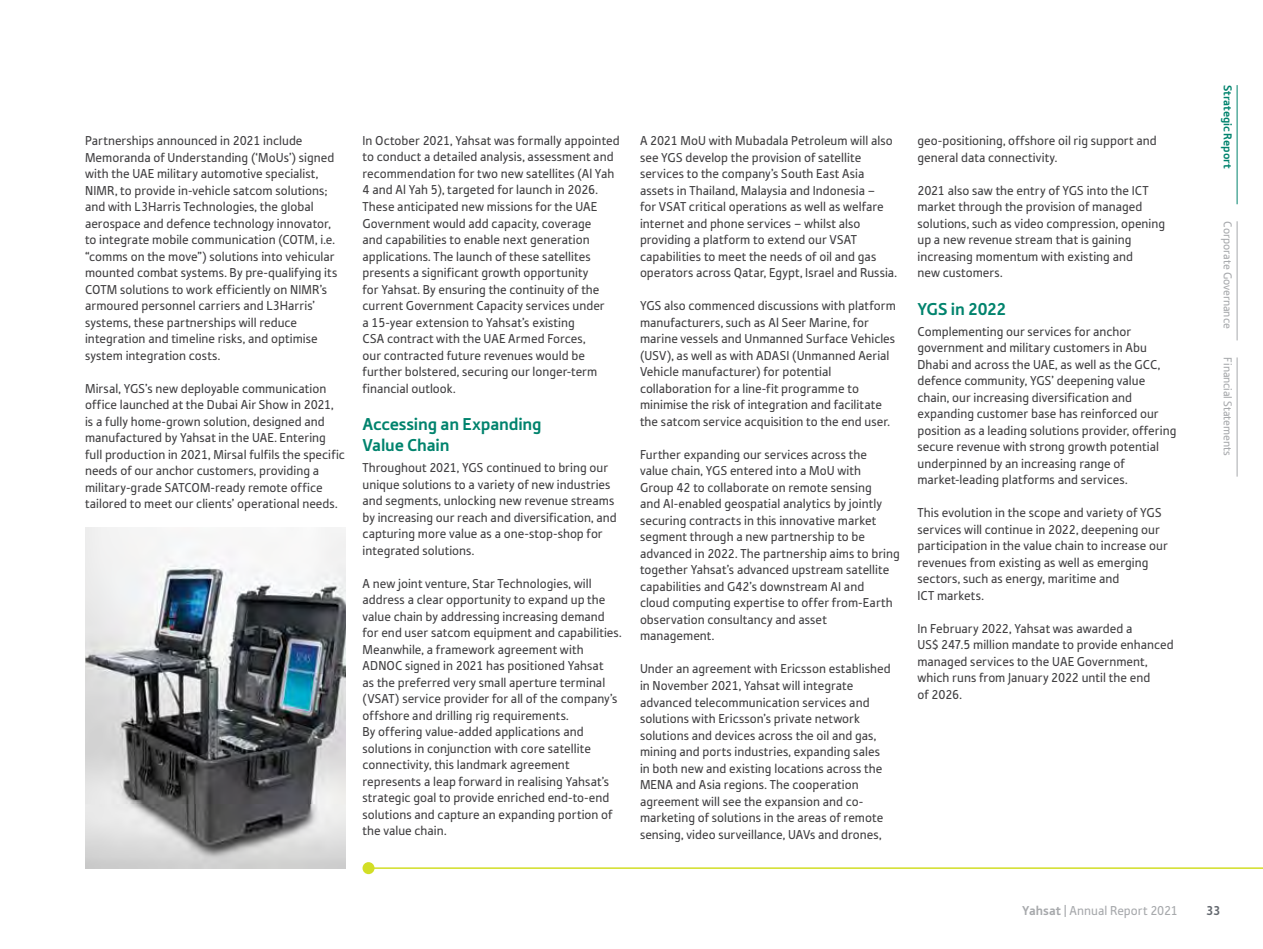
<style>
.page{position:relative;width:1263px;height:949px;background:#fff}
.page>*{position:absolute;margin:0;border:0;box-sizing:border-box;transform-origin:0 0}
.t1{font:700 18px/21px "Tabula ITC Std";letter-spacing:-.01em;color:#00836d}
.t2{font:13.5px/16.5px "Tabula ITC Std";color:#414042}
.t3{font:13.5px "Tabula ITC Std";color:#a7a9ac}
.t4{font:700 13.5px "Tabula ITC Std";color:#64696f}
.t5{font:12px "Tabula ITC Std";letter-spacing:-.01em;color:#a7a9ac}
.t6{font:700 12px "Tabula ITC Std";letter-spacing:-.01em;color:#00836d}
.s1{font-weight:700}
</style>
<div class="page">
<hr style="left:1237px;top:85px;width:1px;height:119px;background:#00836d">
<hr style="left:1237px;top:221px;width:1px;height:119px;background:#a7a9ac">
<hr style="left:1237px;top:357px;width:1px;height:119px;background:#a7a9ac">
<img style="left:85px;top:527px;width:260px;height:340px">
<hr style="left:368px;top:867px;width:895px;height:1px;background:#d2de26">
<div style="left:362px;top:861px;width:12px;height:12px;background:#d2de26;border-radius:50%"></div>
<p class="t2" style="left:85px;top:132px;width:254px">Partnerships announced in 2021 include Memoranda of Understanding (‘MoUs’) signed with the UAE military automotive specialist, NIMR, to provide in-vehicle satcom solutions; and with L3Harris Technologies, the global aerospace and defence technology innovator, to integrate mobile communication (COTM, i.e. “comms on the move”) solutions into vehicular mounted combat systems. By pre-qualifying its COTM solutions to work efficiently on NIMR’s armoured personnel carriers and L3Harris’ systems, these partnerships will reduce integration and timeline risks, and optimise system integration costs.</p>
<p class="t2" style="left:85px;top:379px;width:261px">Mirsal, YGS’s new deployable communication office launched at the Dubai Air Show in 2021, is a fully home-grown solution, designed and manufactured by Yahsat in the UAE. Entering full production in 2021, Mirsal fulfils the specific needs of our anchor customers, providing a military-grade SATCOM-ready remote office tailored to meet our clients’ operational needs.</p>
<p class="t2" style="left:362px;top:132px;width:259px">In October 2021, Yahsat was formally appointed to conduct a detailed analysis, assessment and recommendation for two new satellites (Al Yah 4 and Al Yah 5), targeted for launch in 2026.<br>These anticipated new missions for the UAE Government would add capacity, coverage<br>and capabilities to enable next generation applications. The launch of these satellites presents a significant growth opportunity<br>for Yahsat. By ensuring the continuity of the current Government Capacity services under<br>a 15-year extension to Yahsat’s existing<br>CSA contract with the UAE Armed Forces,<br>our contracted future revenues would be further bolstered, securing our longer-term financial outlook.</p>
<h1 class="t1" style="left:362px;top:413px;width:181px">Accessing an Expanding<br>Value Chain</h1>
<p class="t2" style="left:362px;top:459px;width:256px">Throughout 2021, YGS continued to bring our unique solutions to a variety of new industries and segments, unlocking new revenue streams by increasing our reach and diversification, and capturing more value as a one-stop-shop for integrated solutions.</p>
<p class="t2" style="left:362px;top:574px;width:261px">A new joint venture, Star Technologies, will address a clear opportunity to expand up the value chain by addressing increasing demand for end user satcom equipment and capabilities.<br>Meanwhile, a framework agreement with ADNOC signed in 2021 has positioned Yahsat<br>as the preferred very small aperture terminal (VSAT) service provider for all of the company’s offshore and drilling rig requirements.<br>By offering value-added applications and solutions in conjunction with core satellite connectivity, this landmark agreement represents a leap forward in realising Yahsat’s strategic goal to provide enriched end-to-end solutions and capture an expanding portion of the value chain.</p>
<p class="t2" style="left:640px;top:132px;width:258px">A 2021 MoU with Mubadala Petroleum will also see YGS develop the provision of satellite services to the company’s South East Asia assets in Thailand, Malaysia and Indonesia –<br>for VSAT critical operations as well as welfare internet and phone services – whilst also providing a platform to extend our VSAT capabilities to meet the needs of oil and gas operators across Qatar, Egypt, Israel and Russia.</p>
<p class="t2" style="left:640px;top:297px;width:257px">YGS also commenced discussions with platform manufacturers, such as Al Seer Marine, for marine vessels and Unmanned Surface Vehicles (USV), as well as with ADASI (Unmanned Aerial Vehicle manufacturer) for potential collaboration for a line-fit programme to minimise the risk of integration and facilitate the satcom service acquisition to the end user.</p>
<p class="t2" style="left:640px;top:446px;width:261px">Further expanding our services across the<br>value chain, YGS entered into a MoU with<br>Group 42 to collaborate on remote sensing<br>and AI-enabled geospatial analytics by jointly securing contracts in this innovative market segment through a new partnership to be advanced in 2022. The partnership aims to bring together Yahsat’s advanced upstream satellite capabilities and G42’s downstream AI and<br>cloud computing expertise to offer from-Earth observation consultancy and asset management.</p>
<p class="t2" style="left:640px;top:660px;width:252px">Under an agreement with Ericsson established in November 2021, Yahsat will integrate advanced telecommunication services and solutions with Ericsson’s private network solutions and devices across the oil and gas, mining and ports industries, expanding sales in both new and existing locations across the MENA and Asia regions. The cooperation agreement will see the expansion and co&shy;marketing of solutions in the areas of remote sensing, video surveillance, UAVs and drones,</p>
<p class="t2" style="left:917px;top:132px;width:241px">geo-positioning, offshore oil rig support and general data connectivity.</p>
<p class="t2" style="left:917px;top:182px;width:249px">2021 also saw the entry of YGS into the ICT market through the provision of managed solutions, such as video compression, opening up a new revenue stream that is gaining increasing momentum with existing and<br>new customers.</p>
<h1 class="t1" style="left:917px;top:298px;width:90px">YGS in 2022</h1>
<p class="t2" style="left:917px;top:322px;width:260px">Complementing our services for anchor government and military customers in Abu Dhabi and across the UAE, as well as the GCC, defence community, YGS’ deepening value chain, our increasing diversification and expanding customer base has reinforced our position as a leading solutions provider, offering secure revenue with strong growth potential underpinned by an increasing range of market-leading platforms and services.</p>
<p class="t2" style="left:917px;top:504px;width:252px">This evolution in the scope and variety of YGS services will continue in 2022, deepening our participation in the value chain to increase our revenues from existing as well as emerging sectors, such as energy, maritime and<br>ICT markets.</p>
<p class="t2" style="left:917px;top:619px;width:258px">In February 2022, Yahsat was awarded a<br>US$ 247.5 million mandate to provide enhanced managed services to the UAE Government, which runs from January 2022 until the end<br>of 2026.</p>
<p class="t6" style="left:1235px;top:85px;width:85px;rotate:90deg">Strategic Report</p>
<p class="t5" style="left:1235px;top:221px;width:109px;rotate:90deg">Corporate Governance</p>
<p class="t5" style="left:1235px;top:357px;width:100px;rotate:90deg">Financial Statements</p>
<p class="t3" style="left:1022px;top:902px;width:157px"><span class="s1">Yahsat</span> | Annual Report 2021</p>
<p class="t4" style="left:1206px;top:902px;width:16px">33</p>
</div>
